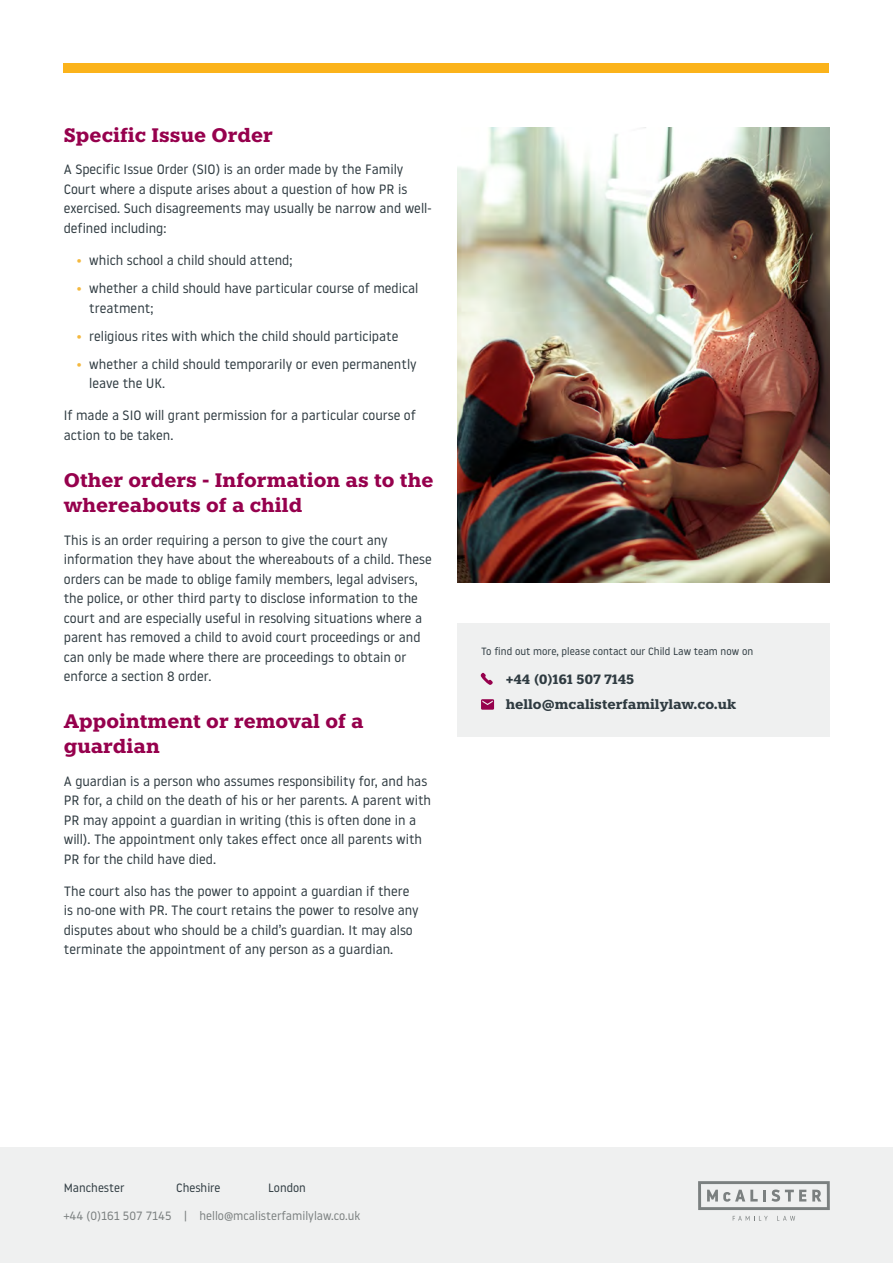
<style>
.page{position:relative;width:893px;height:1263px;background:#fff}
.page>*{position:absolute;margin:0;border:0;box-sizing:border-box;transform-origin:0 0}
.t1{font:700 19.5px/25.5px "Knile";color:#96014d}
.t2{font:13.5px/19.5px "Noway";color:#2f3b41}
.t3{font:700 13.5px/24.9px "Knile";color:#2f3b41}
.t4{font:12px "Noway";color:#7b8080}
.t5{font:12px "Noway";color:#2f3b41}
.t6{font:10.5px "Noway";color:#2f3b41}
.s1{color:#f4b83e}
</style>
<div class="page">
<div style="left:64px;top:64px;width:765px;height:9px;background:#fbb31b"></div>
<div style="left:0;top:1147px;width:893px;height:116px;background:#eff0f0"></div>
<svg style="left:733px;top:1216px;width:35px;height:4px"></svg>
<svg style="left:777px;top:1216px;width:18px;height:4px"></svg>
<svg style="left:698px;top:1181px;width:132px;height:29px"></svg>
<div style="left:457px;top:623px;width:372px;height:114px;background:#eff0f0"></div>
<svg style="left:480px;top:673px;width:13px;height:12px"></svg>
<svg style="left:481px;top:699px;width:13px;height:11px"></svg>
<img style="left:457px;top:128px;width:372px;height:454px">
<h1 class="t1" style="left:64px;top:123px;width:210px">Specific Issue Order</h1>
<p class="t2" style="left:64px;top:159px;width:369px">A Specific Issue Order (SIO) is an order made by the Family Court where a dispute arises about a question of how PR is exercised. Such disagreements may usually be narrow and well&shy;defined including:</p>
<p class="t2" style="left:77px;top:250px;width:217px"><span class="s1">•</span> which school a child should attend;</p>
<p class="t2" style="left:89px;top:278px;width:331px;text-indent:-13px"><span class="s1">•</span> whether a child should have particular course of medical treatment;</p>
<p class="t2" style="left:77px;top:326px;width:323px"><span class="s1">•</span> religious rites with which the child should participate</p>
<p class="t2" style="left:89px;top:354px;width:329px;text-indent:-13px"><span class="s1">•</span> whether a child should temporarily or even permanently leave the UK.</p>
<p class="t2" style="left:64px;top:405px;width:354px">If made a SIO will grant permission for a particular course of action to be taken.</p>
<h1 class="t1" style="left:64px;top:467px;width:371px">Other orders - Information as to the whereabouts of a child</h1>
<p class="t2" style="left:64px;top:529px;width:369px">This is an order requiring a person to give the court any information they have about the whereabouts of a child. These orders can be made to oblige family members, legal advisers, the police, or other third party to disclose information to the court and are especially useful in resolving situations where a parent has removed a child to avoid court proceedings or and can only be made where there are proceedings to obtain or enforce a section 8 order.</p>
<h1 class="t1" style="left:64px;top:708px;width:301px">Appointment or removal of a guardian</h1>
<p class="t2" style="left:64px;top:770px;width:369px">A guardian is a person who assumes responsibility for, and has PR for, a child on the death of his or her parents. A parent with PR may appoint a guardian in writing (this is often done in a will). The appointment only takes effect once all parents with PR for the child have died.</p>
<p class="t2" style="left:64px;top:881px;width:356px">The court also has the power to appoint a guardian if there is no-one with PR. The court retains the power to resolve any disputes about who should be a child’s guardian. It may also terminate the appointment of any person as a guardian.</p>
<p class="t6" style="left:481px;top:644px;width:274px">To find out more, please contact our Child Law team now on</p>
<p class="t3" style="left:506px;top:667px;width:232px">+44 (0)161 507 7145 hello@mcalisterfamilylaw.co.uk</p>
<p class="t5" style="left:64px;top:1180px;width:62px">Manchester</p>
<p class="t5" style="left:176px;top:1180px;width:46px">Cheshire</p>
<p class="t5" style="left:268px;top:1180px;width:39px">London</p>
<p class="t4" style="left:64px;top:1208px;width:298px">+44 (0)161 507 7145 | hello@mcalisterfamilylaw.co.uk</p>
</div>
